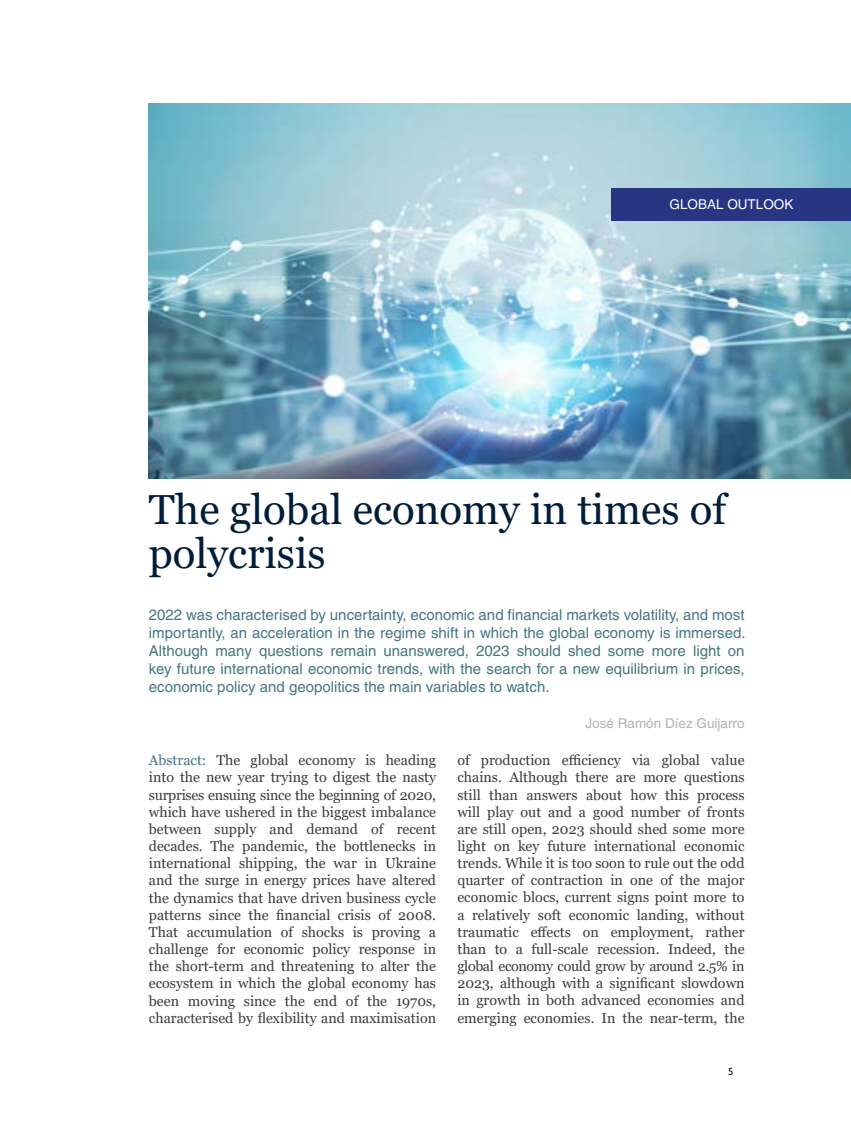
<style>
.page{position:relative;width:851px;height:1127px;background:#fff}
.page>*{position:absolute;margin:0;border:0;box-sizing:border-box;transform-origin:0 0}
.t1{font:42px/43.5px "Georgia";color:#001d39}
.t2{font:15px/18px "Helvetica";color:#45777e;text-align:justify}
.t3{font:14.25px/17.1px "Georgia";color:#3c3c3b;text-align:justify}
.t4{font:13.5px "Helvetica";color:#b3b2b2}
.t5{font:13.5px "Helvetica";color:#fff}
.t6{font:500 10.5px "Gill Sans MT Std";color:#001d39}
.s1{color:#45777e}
</style>
<div class="page">
<img style="left:149px;top:104px;width:701px;height:374px">
<div style="left:611px;top:188px;width:239px;height:33px;background:#283583"></div>
<p class="t5" style="left:669px;top:196px;width:125px">GLOBAL OUTLOOK</p>
<h1 class="t1" style="left:149px;top:489px;width:578px">The global economy in times of polycrisis</h1>
<p class="t2" style="left:149px;top:606px;width:598px">2022 was characterised by uncertainty, economic and financial markets volatility, and most importantly, an acceleration in the regime shift in which the global economy is immersed.<br>Although many questions remain unanswered, 2023 should shed some more light on key future international economic trends, with the search for a new equilibrium in prices, economic policy and geopolitics the main variables to watch.</p>
<p class="t4" style="left:585px;top:715px;width:161px">José Ramón Díez Guijarro</p>
<p class="t3" style="left:149px;top:752px;width:289px"><span class="s1">Abstract:</span> The global economy is heading into the new year trying to digest the nasty surprises ensuing since the beginning of 2020, which have ushered in the biggest imbalance between supply and demand of recent decades. The pandemic, the bottlenecks in international shipping, the war in Ukraine and the surge in energy prices have altered the dynamics that have driven business cycle patterns since the financial crisis of 2008.<br>That accumulation of shocks is proving a challenge for economic policy response in the short-term and threatening to alter the ecosystem in which the global economy has been moving since the end of the 1970s, characterised by flexibility and maximisation</p>
<p class="t3" style="left:457px;top:752px;width:289px">of production efficiency via global value chains. Although there are more questions still than answers about how this process will play out and a good number of fronts are still open, 2023 should shed some more light on key future international economic trends. While it is too soon to rule out the odd quarter of contraction in one of the major economic blocs, current signs point more to a relatively soft economic landing, without traumatic effects on employment, rather than to a full-scale recession. Indeed, the global economy could grow by around 2.5% in 2023, although with a significant slowdown in growth in both advanced economies and emerging economies. In the near-term, the</p>
<p class="t6" style="left:728px;top:1065px;width:7px">5</p>
</div>
